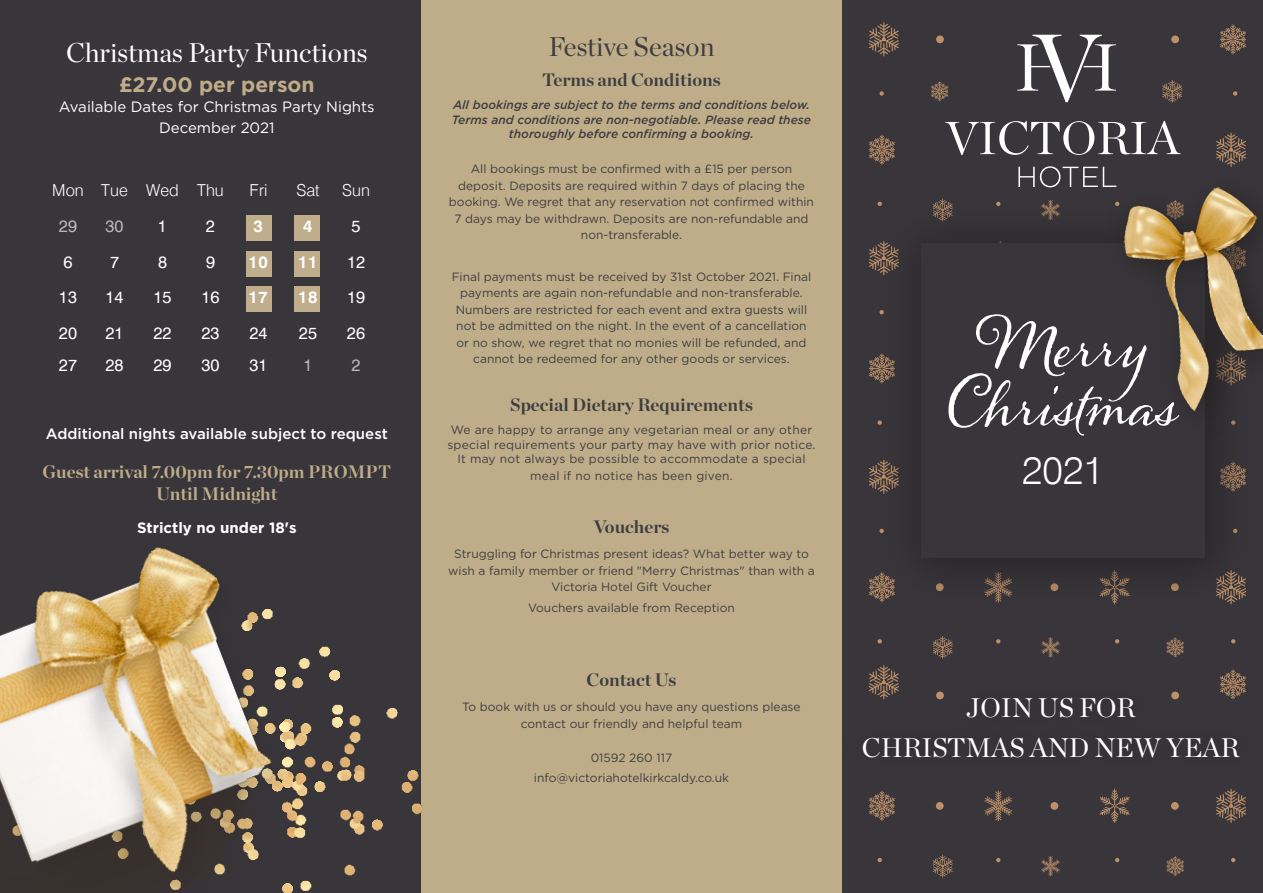
<style>
.page{position:relative;width:1263px;height:893px;background:#fff}
.page>*{position:absolute;margin:0;border:0;box-sizing:border-box;transform-origin:0 0}
.t1{font:63.3px "Alana";letter-spacing:-.005em;color:#fff}
.t2{font:300 38.4px "Swiss 721 BT";color:#fff}
.t3{font:27px "Chronicle Display";color:#fff}
.t4{font:27px "Chronicle Display";color:#3e3e3f}
.t5{font:26.85px "Chronicle Display";color:#fff}
.t6{font:700 21px "Gotham HTF";color:#bfad8a}
.t7{font:700 18px "Chronicle Display";color:#3e3e3f}
.t8{font:700 18px "Chronicle Display";color:#bfad8a}
.t9{font:16.5px "Swiss 721 BT";color:#fff}
.t10{font:300 16.5px "Swiss 721 BT";color:#fff}
.t11{font:700 16.5px "Swiss 721 BT";letter-spacing:.04em;color:#fff}
.t12{font:16.5px "Swiss 721 BT";color:#b8b8b8}
.t13{font:15px "Gotham HTF";color:#fff}
.t14{font:500 15px "Gotham HTF";color:#fff}
.t15{font:700 15px "Gotham HTF";color:#fff}
.t16{font:12px/16.5px "Gotham HTF";color:#3e3e3f;text-align:center}
.t17{font:12px/14.4px "Gotham HTF";letter-spacing:.02em;color:#3e3e3f;text-align:center}
.t18{font:italic 500 12px/14.4px "Gotham HTF";color:#3e3e3f;text-align:center}
</style>
<div class="page">
<div style="left:0;top:0;width:422px;height:893px;background:#39363b"></div>
<div style="left:421px;top:0;width:421px;height:893px;background:#bfad8a"></div>
<img style="left:358px;top:707px;width:65px;height:128px">
<img style="left:0;top:547px;width:358px;height:346px">
<div style="left:842px;top:0;width:421px;height:893px;background:#39363b"></div>
<svg style="left:869px;top:22px;width:30px;height:34px"></svg>
<svg style="left:869px;top:244px;width:10px;height:27px"></svg>
<svg style="left:869px;top:463px;width:10px;height:27px"></svg>
<svg style="left:869px;top:665px;width:30px;height:13px"></svg>
<svg style="left:1216px;top:133px;width:30px;height:34px"></svg>
<svg style="left:1216px;top:789px;width:30px;height:34px"></svg>
<svg style="left:1162px;top:80px;width:20px;height:23px"></svg>
<svg style="left:932px;top:636px;width:21px;height:23px"></svg>
<svg style="left:932px;top:855px;width:21px;height:22px"></svg>
<svg style="left:1099px;top:789px;width:31px;height:34px"></svg>
<svg style="left:984px;top:790px;width:28px;height:31px"></svg>
<svg style="left:1041px;top:637px;width:19px;height:21px"></svg>
<svg style="left:1041px;top:856px;width:19px;height:20px"></svg>
<svg style="left:1220px;top:24px;width:26px;height:30px"></svg>
<svg style="left:1220px;top:669px;width:26px;height:9px"></svg>
<svg style="left:869px;top:135px;width:26px;height:30px"></svg>
<svg style="left:869px;top:357px;width:10px;height:23px"></svg>
<svg style="left:869px;top:575px;width:10px;height:24px"></svg>
<svg style="left:869px;top:791px;width:26px;height:30px"></svg>
<svg style="left:931px;top:81px;width:17px;height:20px"></svg>
<svg style="left:1166px;top:637px;width:18px;height:20px"></svg>
<svg style="left:1166px;top:856px;width:18px;height:20px"></svg>
<div style="left:936px;top:35px;width:8px;height:8px;background:#bd9067;border-radius:50%"></div>
<div style="left:1171px;top:802px;width:8px;height:8px;background:#bd9067;border-radius:50%"></div>
<svg style="left:879px;top:91px;width:5px;height:5px"></svg>
<svg style="left:1231px;top:639px;width:4px;height:4px"></svg>
<svg style="left:1231px;top:858px;width:4px;height:4px"></svg>
<svg style="left:1115px;top:639px;width:4px;height:4px"></svg>
<svg style="left:1115px;top:858px;width:4px;height:4px"></svg>
<svg style="left:996px;top:639px;width:4px;height:4px"></svg>
<svg style="left:996px;top:858px;width:4px;height:4px"></svg>
<svg style="left:1233px;top:91px;width:4px;height:5px"></svg>
<svg style="left:877px;top:639px;width:5px;height:4px"></svg>
<svg style="left:877px;top:858px;width:5px;height:4px"></svg>
<div style="left:1050px;top:802px;width:8px;height:8px;background:#bd9067;border-radius:50%"></div>
<div style="left:1171px;top:35px;width:8px;height:8px;background:#bd9067;border-radius:50%"></div>
<div style="left:936px;top:802px;width:8px;height:8px;background:#bd9067;border-radius:50%"></div>
<div style="left:879px;top:201px;width:376px;height:406px;background:#231f20;opacity:.75"></div>
<div style="left:921px;top:243px;width:284px;height:314px;background:#39363b"></div>
<div style="left:1102px;top:167px;width:161px;height:276px;background:#39363b"></div>
<img style="left:1117px;top:187px;width:146px;height:231px">
<svg style="left:945px;top:121px;width:236px;height:34px"></svg>
<svg style="left:1018px;top:166px;width:98px;height:21px"></svg>
<svg style="left:1017px;top:35px;width:99px;height:67px"></svg>
<div style="left:247px;top:215px;width:25px;height:25px;background:#bfad8b"></div>
<div style="left:247px;top:286px;width:25px;height:26px;background:#bfad8b"></div>
<div style="left:294px;top:215px;width:26px;height:25px;background:#bfad8b"></div>
<div style="left:294px;top:286px;width:26px;height:26px;background:#bfad8b"></div>
<div style="left:247px;top:251px;width:25px;height:25px;background:#bfad8b"></div>
<div style="left:294px;top:251px;width:26px;height:25px;background:#bfad8b"></div>
<p class="t3" style="left:66px;top:32px;width:303px">Christmas Party Functions</p>
<p class="t6" style="left:119px;top:72px;width:197px">£27.00 per person</p>
<p class="t13" style="left:59px;top:99px;width:317px">Available Dates for Christmas Party Nights</p>
<p class="t13" style="left:159px;top:120px;width:117px">December 2021</p>
<p class="t10" style="left:52px;top:180px;width:173px">Mon Tue Wed Thu</p>
<p class="t10" style="left:250px;top:180px;width:19px">Fri</p>
<p class="t10" style="left:296px;top:180px;width:25px">Sat</p>
<p class="t10" style="left:342px;top:180px;width:29px">Sun</p>
<p class="t12" style="left:59px;top:216px;width:20px">29</p>
<p class="t12" style="left:105px;top:216px;width:20px">30</p>
<p class="t9" style="left:158px;top:216px;width:11px">1</p>
<p class="t9" style="left:206px;top:216px;width:11px">2</p>
<p class="t11" style="left:254px;top:216px;width:11px">3</p>
<p class="t11" style="left:303px;top:216px;width:11px">4</p>
<p class="t9" style="left:351px;top:216px;width:11px">5</p>
<p class="t9" style="left:63px;top:252px;width:11px">6</p>
<p class="t9" style="left:110px;top:252px;width:11px">7</p>
<p class="t9" style="left:158px;top:252px;width:11px">8</p>
<p class="t9" style="left:206px;top:252px;width:11px">9</p>
<p class="t11" style="left:249px;top:252px;width:21px">10</p>
<p class="t11" style="left:298px;top:252px;width:21px">11</p>
<p class="t9" style="left:347px;top:252px;width:20px">12</p>
<p class="t9" style="left:59px;top:287px;width:20px">13</p>
<p class="t9" style="left:105px;top:287px;width:20px">14</p>
<p class="t9" style="left:153px;top:287px;width:20px">15</p>
<p class="t9" style="left:201px;top:287px;width:20px">16</p>
<p class="t11" style="left:249px;top:287px;width:21px">17</p>
<p class="t11" style="left:298px;top:287px;width:21px">18</p>
<p class="t9" style="left:347px;top:287px;width:20px">19</p>
<p class="t9" style="left:59px;top:323px;width:20px">20</p>
<p class="t9" style="left:105px;top:323px;width:20px">21</p>
<p class="t9" style="left:153px;top:323px;width:20px">22</p>
<p class="t9" style="left:201px;top:323px;width:20px">23</p>
<p class="t9" style="left:249px;top:323px;width:20px">24</p>
<p class="t9" style="left:299px;top:323px;width:20px">25</p>
<p class="t9" style="left:347px;top:323px;width:20px">26</p>
<p class="t9" style="left:59px;top:355px;width:20px">27</p>
<p class="t9" style="left:105px;top:355px;width:20px">28</p>
<p class="t9" style="left:153px;top:355px;width:20px">29</p>
<p class="t9" style="left:201px;top:355px;width:20px">30</p>
<p class="t9" style="left:249px;top:355px;width:20px">31</p>
<p class="t12" style="left:303px;top:355px;width:11px">1</p>
<p class="t12" style="left:351px;top:355px;width:11px">2</p>
<p class="t14" style="left:46px;top:425px;width:343px">Additional nights available subject to request</p>
<p class="t8" style="left:43px;top:457px;width:350px">Guest arrival 7.00pm for 7.30pm PROMPT</p>
<p class="t8" style="left:156px;top:479px;width:123px">Until Midnight</p>
<p class="t15" style="left:137px;top:519px;width:161px">Strictly no under 18's</p>
<p class="t4" style="left:548px;top:26px;width:167px">Festive Season</p>
<p class="t7" style="left:542px;top:66px;width:180px">Terms and Conditions</p>
<p class="t18" style="left:452px;top:98px;width:361px">All bookings are subject to the terms and conditions below.<br>Terms and conditions are non-negotiable. Please read these thoroughly before confirming a booking.</p>
<p class="t16" style="left:449px;top:161px;width:367px">All bookings must be confirmed with a £15 per person deposit. Deposits are required within 7 days of placing the booking. We regret that any reservation not confirmed within 7 days may be withdrawn. Deposits are non-refundable and non-transferable.</p>
<p class="t16" style="left:452px;top:268px;width:361px">Final payments must be received by 31st October 2021. Final payments are again non-refundable and non-transferable.<br>Numbers are restricted for each event and extra guests will not be admitted on the night. In the event of a cancellation or no show, we regret that no monies will be refunded, and cannot be redeemed for any other goods or services.</p>
<p class="t7" style="left:510px;top:391px;width:244px">Special Dietary Requirements</p>
<p class="t17" style="left:447px;top:423px;width:370px">We are happy to arrange any vegetarian meal or any other special requirements your party may have with prior notice.<br>It may not always be possible to accommodate a special</p>
<p class="t17" style="left:530px;top:468px;width:204px">meal if no notice has been given.</p>
<p class="t7" style="left:594px;top:512px;width:77px">Vouchers</p>
<p class="t16" style="left:448px;top:546px;width:368px">Struggling for Christmas present ideas? What better way to wish a family member or friend "Merry Christmas" than with a<br>Victoria Hotel Gift Voucher</p>
<p class="t16" style="left:528px;top:599px;width:208px">Vouchers available from Reception</p>
<p class="t7" style="left:587px;top:666px;width:91px">Contact Us</p>
<p class="t16" style="left:462px;top:699px;width:340px">To book with us or should you have any questions please contact our friendly and helpful team</p>
<p class="t16" style="left:591px;top:749px;width:83px">01592 260 117</p>
<p class="t16" style="left:534px;top:770px;width:197px">info@victoriahotelkirkcaldy.co.uk</p>
<p class="t1" style="left:979px;top:308px;width:170px">Merry</p>
<p class="t1" style="left:947px;top:366px;width:234px">Christmas</p>
<p class="t2" style="left:1022px;top:447px;width:83px">2021</p>
<p class="t5" style="left:966px;top:687px;width:171px">JOIN US FOR</p>
<p class="t5" style="left:862px;top:727px;width:379px">CHRISTMAS AND NEW YEAR</p>
</div>
